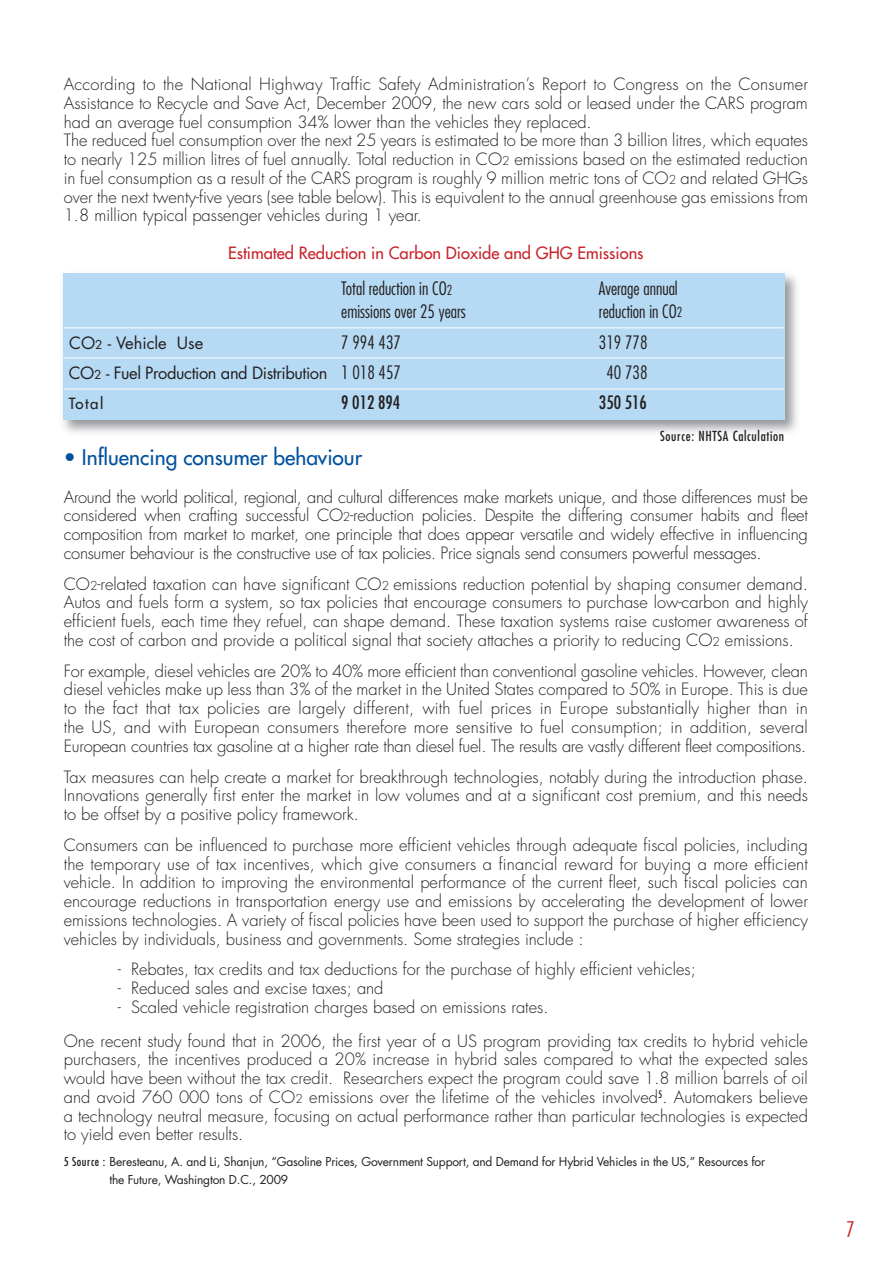
<style>
.page{position:relative;width:893px;height:1263px;background:#fff}
.page>*{position:absolute;margin:0;border:0;box-sizing:border-box;transform-origin:0 0}
.t1{font:21px "Futura";color:#01519c}
.t2{font:300 condensed 21px "Futura";color:#c8242b}
.t3{font:300 condensed 18px "Futura";color:#231f20}
.t4{font:condensed 18px "Futura";color:#231f20}
.t5{font:300 16.5px/18.8px "Futura";color:#231f20;text-align:justify}
.t6{font:16.5px "Futura";color:#c8242b}
.t7{font:16.5px "Futura";letter-spacing:-.025em;color:#231f20}
.t8{font:16.5px "Futura";color:#231f20}
.t9{font:15px "Futura";letter-spacing:.1em;color:#231f20}
.t10{font:condensed 13.5px "Futura";letter-spacing:.05em;color:#231f20}
.t11{font:12px/18px "Futura";letter-spacing:-.015em;color:#231f20}
.s1{font-size:12px}
.s2{font-size:13.5px}
.s3{font-weight:300;font-stretch:condensed;font-size:18px}
.s4{font-stretch:condensed}
</style>
<div class="page">
<img style="left:63px;top:273px;width:734px;height:160px">
<div style="left:63px;top:274px;width:721px;height:146px;background:#b6daf3"></div>
<hr style="left:64px;top:327px;width:719px;height:1px;background:#fff">
<hr style="left:64px;top:358px;width:720px;height:1px;background:#fff">
<hr style="left:64px;top:389px;width:720px;height:1px;background:#fff">
<p class="t5" style="left:64px;top:76px;width:746px;text-align:left">According to the National Highway Traffic Safety Administration’s Report to Congress on the Consumer Assistance to Recycle and Save Act, December 2009, the new cars sold or leased under the CARS program had an average fuel consumption 34% lower than the vehicles they replaced.<br>The reduced fuel consumption over the next 25 years is estimated to be more than 3 billion litres, which equates to nearly 125 million litres of fuel annually. Total reduction in CO<span class="s1">2</span> emissions based on the estimated reduction in fuel consumption as a result of the CARS program is roughly 9 million metric tons of CO<span class="s1">2</span> and related GHGs over the next twenty-five years (see table below). This is equivalent to the annual greenhouse gas emissions from 1.8 million typical passenger vehicles during 1 year.</p>
<p class="t6" style="left:228px;top:245px;width:417px">Estimated Reduction in Carbon Dioxide and GHG Emissions</p>
<p class="t3" style="left:341px;top:281px;width:113px">Total reduction in CO<span class="s2">2</span></p>
<p class="t3" style="left:599px;top:281px;width:80px">Average annual</p>
<p class="t3" style="left:341px;top:303px;width:126px">emissions over 25 years</p>
<p class="t3" style="left:599px;top:303px;width:85px">reduction in CO<span class="s2">2</span></p>
<p class="t8" style="left:69px;top:336px;width:136px">CO<span class="s1">2</span> - Vehicle Use</p>
<p class="t3" style="left:341px;top:335px;width:61px">7 994 437</p>
<p class="t3" style="left:599px;top:335px;width:50px">319 778</p>
<p class="t7" style="left:69px;top:366px;width:334px">CO<span class="s1">2</span> - Fuel Production and Distribution <span class="s3">1 018 457</span></p>
<p class="t3" style="left:606px;top:365px;width:43px">40 738</p>
<p class="t9" style="left:69px;top:396px;width:36px">Total</p>
<p class="t4" style="left:341px;top:394px;width:61px">9 012 894</p>
<p class="t4" style="left:599px;top:394px;width:49px">350 516</p>
<p class="t10" style="left:660px;top:429px;width:126px">Source: NHTSA Calculation</p>
<p class="t1" style="left:64px;top:447px;width:300px">• Influencing consumer behaviour</p>
<p class="t5" style="left:64px;top:489px;width:746px">Around the world political, regional, and cultural differences make markets unique, and those differences must be considered when crafting successful CO<span class="s1">2</span>-reduction policies. Despite the differing consumer habits and fleet composition from market to market, one principle that does appear versatile and widely effective in influencing consumer behaviour is the constructive use of tax policies. Price signals send consumers powerful messages.</p>
<p class="t5" style="left:64px;top:576px;width:746px">CO<span class="s1">2</span>-related taxation can have significant CO<span class="s1">2</span> emissions reduction potential by shaping consumer demand.<br>Autos and fuels form a system, so tax policies that encourage consumers to purchase low-carbon and highly efficient fuels, each time they refuel, can shape demand. These taxation systems raise customer awareness of the cost of carbon and provide a political signal that society attaches a priority to reducing CO<span class="s1">2</span> emissions.</p>
<p class="t5" style="left:64px;top:663px;width:746px">For example, diesel vehicles are 20% to 40% more efficient than conventional gasoline vehicles. However, clean diesel vehicles make up less than 3% of the market in the United States compared to 50% in Europe. This is due to the fact that tax policies are largely different, with fuel prices in Europe substantially higher than in the US, and with European consumers therefore more sensitive to fuel consumption; in addition, several European countries tax gasoline at a higher rate than diesel fuel. The results are vastly different fleet compositions.</p>
<p class="t5" style="left:64px;top:768px;width:746px">Tax measures can help create a market for breakthrough technologies, notably during the introduction phase.<br>Innovations generally first enter the market in low volumes and at a significant cost premium, and this needs to be offset by a positive policy framework.</p>
<p class="t5" style="left:64px;top:837px;width:746px">Consumers can be influenced to purchase more efficient vehicles through adequate fiscal policies, including the temporary use of tax incentives, which give consumers a financial reward for buying a more efficient vehicle. In addition to improving the environmental performance of the current fleet, such fiscal policies can encourage reductions in transportation energy use and emissions by accelerating the development of lower emissions technologies. A variety of fiscal policies have been used to support the purchase of higher efficiency vehicles by individuals, business and governments. Some strategies include :</p>
<p class="t5" style="left:118px;top:961px;width:579px">- Rebates, tax credits and tax deductions for the purchase of highly efficient vehicles;</p>
<p class="t5" style="left:118px;top:980px;width:267px">- Reduced sales and excise taxes; and</p>
<p class="t5" style="left:64px;top:991px;width:746px;line-height:33.8px;text-indent:54px">- Scaled vehicle registration charges based on emissions rates.<br>One recent study found that in 2006, the first year of a US program providing tax credits to hybrid vehicle</p>
<p class="t5" style="left:64px;top:1051px;width:746px">purchasers, the incentives produced a 20% increase in hybrid sales compared to what the expected sales would have been without the tax credit. Researchers expect the program could save 1.8 million barrels of oil and avoid 760 000 tons of CO<span class="s1">2</span> emissions over the lifetime of the vehicles involved<sup>5</sup>. Automakers believe a technology neutral measure, focusing on actual performance rather than particular technologies is expected to yield even better results.</p>
<p class="t11" style="left:109px;top:1153px;width:657px;text-indent:-46px"><span class="s4">5 Source :</span> Beresteanu, A. and Li, Shanjun, “Gasoline Prices, Government Support, and Demand for Hybrid Vehicles in the US,” Resources for the Future, Washington D.C., 2009</p>
<p class="t2" style="left:846px;top:1220px;width:10px">7</p>
</div>
